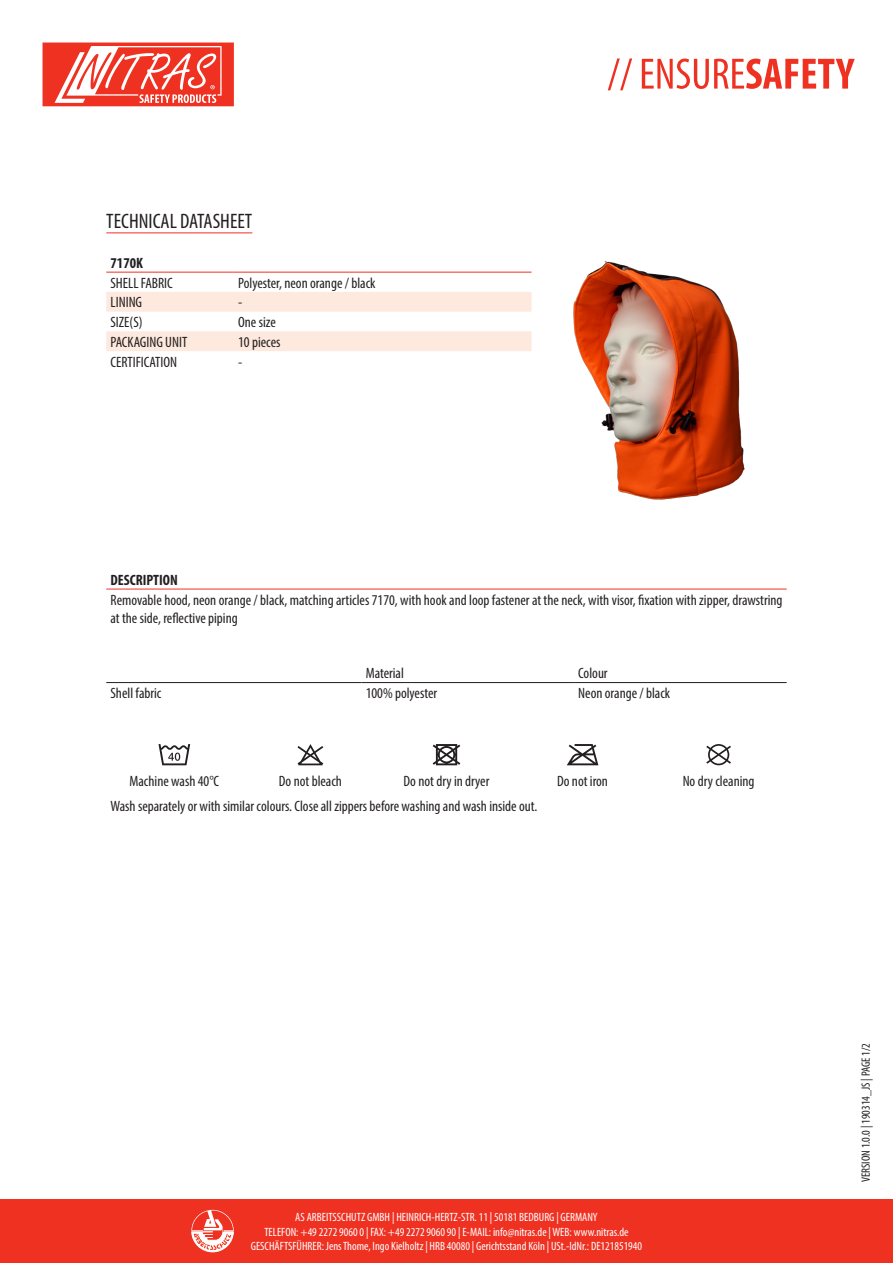
<style>
.page{position:relative;width:893px;height:1263px;background:#fff}
.page>*{position:absolute;margin:0;border:0;box-sizing:border-box;transform-origin:0 0}
.t1{font:condensed 21px "Myriad Pro";color:#231f20}
.t2{font:condensed 15px/18px "Myriad Pro";color:#231f20}
.t3{font:700 condensed 15px "Myriad Pro";color:#231f20}
.t4{font:condensed 12px/14.4px "Myriad Pro";color:#fff;text-align:center}
.t5{font:condensed 12px "Myriad Pro";color:#231f20}
</style>
<div class="page">
<div style="left:0;top:1199px;width:893px;height:64px;background:#ef3122"></div>
<svg style="left:608px;top:58px;width:247px;height:32px"></svg>
<svg style="left:191px;top:1210px;width:43px;height:42px"></svg>
<svg style="left:43px;top:43px;width:191px;height:63px"></svg>
<hr style="left:106px;top:232px;width:146px;height:1px;background:#ef3122">
<svg style="left:106px;top:292px;width:425px;height:59px"></svg>
<hr style="left:106px;top:272px;width:128px;height:1px;background:#ef3122">
<hr style="left:234px;top:272px;width:297px;height:1px;background:#ef3122">
<img style="left:531px;top:260px;width:214px;height:240px">
<hr style="left:106px;top:589px;width:681px;height:1px;background:#ef3122">
<svg style="left:106px;top:683px;width:681px;height:1px"></svg>
<hr style="left:106px;top:682px;width:255px;height:1px;background:#231f20">
<hr style="left:361px;top:682px;width:213px;height:1px;background:#231f20">
<hr style="left:574px;top:682px;width:213px;height:1px;background:#231f20">
<svg style="left:158px;top:744px;width:32px;height:21px"></svg>
<svg style="left:297px;top:744px;width:26px;height:21px"></svg>
<svg style="left:433px;top:744px;width:27px;height:21px"></svg>
<svg style="left:567px;top:744px;width:31px;height:21px"></svg>
<svg style="left:706px;top:744px;width:25px;height:21px"></svg>
<p class="t1" style="left:106px;top:209px;width:148px">TECHNICAL DATASHEET</p>
<p class="t3" style="left:111px;top:253px;width:34px">7170K</p>
<p class="t2" style="left:111px;top:273px;width:64px">SHELL FABRIC</p>
<p class="t2" style="left:238px;top:273px;width:139px">Polyester, neon orange / black</p>
<p class="t2" style="left:111px;top:293px;width:33px">LINING</p>
<p class="t2" style="left:238px;top:293px;width:6px">-</p>
<p class="t2" style="left:111px;top:313px;width:34px">SIZE(S)</p>
<p class="t2" style="left:238px;top:313px;width:39px">One size</p>
<p class="t2" style="left:111px;top:333px;width:78px">PACKAGING UNIT</p>
<p class="t2" style="left:238px;top:333px;width:44px">10 pieces</p>
<p class="t2" style="left:111px;top:352px;width:68px">CERTIFICATION</p>
<p class="t2" style="left:238px;top:352px;width:6px">-</p>
<p class="t3" style="left:111px;top:570px;width:69px">DESCRIPTION</p>
<p class="t2" style="left:111px;top:590px;width:673px">Removable hood, neon orange / black, matching articles 7170, with hook and loop fastener at the neck, with visor, fixation with zipper, drawstring at the side, reflective piping</p>
<p class="t2" style="left:366px;top:664px;width:40px">Material</p>
<p class="t2" style="left:578px;top:664px;width:31px">Colour</p>
<p class="t2" style="left:111px;top:684px;width:52px">Shell fabric</p>
<p class="t2" style="left:366px;top:684px;width:73px">100% polyester</p>
<p class="t2" style="left:578px;top:684px;width:93px">Neon orange / black</p>
<p class="t2" style="left:130px;top:772px;width:91px">Machine wash 40°C</p>
<p class="t2" style="left:279px;top:772px;width:65px">Do not bleach</p>
<p class="t2" style="left:403px;top:772px;width:87px">Do not dry in dryer</p>
<p class="t2" style="left:557px;top:772px;width:52px">Do not iron</p>
<p class="t2" style="left:683px;top:772px;width:73px">No dry cleaning</p>
<p class="t2" style="left:111px;top:797px;width:428px">Wash separately or with similar colours. Close all zippers before washing and wash inside out.</p>
<p class="t4" style="left:251px;top:1210px;width:393px">AS ARBEITSSCHUTZ GMBH | HEINRICH-HERTZ-STR. 11 | 50181 BEDBURG | GERMANY<br>TELEFON: +49 2272 9060 0 | FAX: +49 2272 9060 90 | E-MAIL: info@nitras.de | WEB: www.nitras.de<br>GESCHÄFTSFÜHRER: Jens Thome, Ingo Kielholtz | HRB 40080 | Gerichtsstand Köln | USt.-IdNr.: DE121851940</p>
<p class="t5" style="left:859px;top:1182px;width:140px;rotate:-90deg">VERSION 1.0.0 | 190314_JS | PAGE 1/2</p>
</div>
